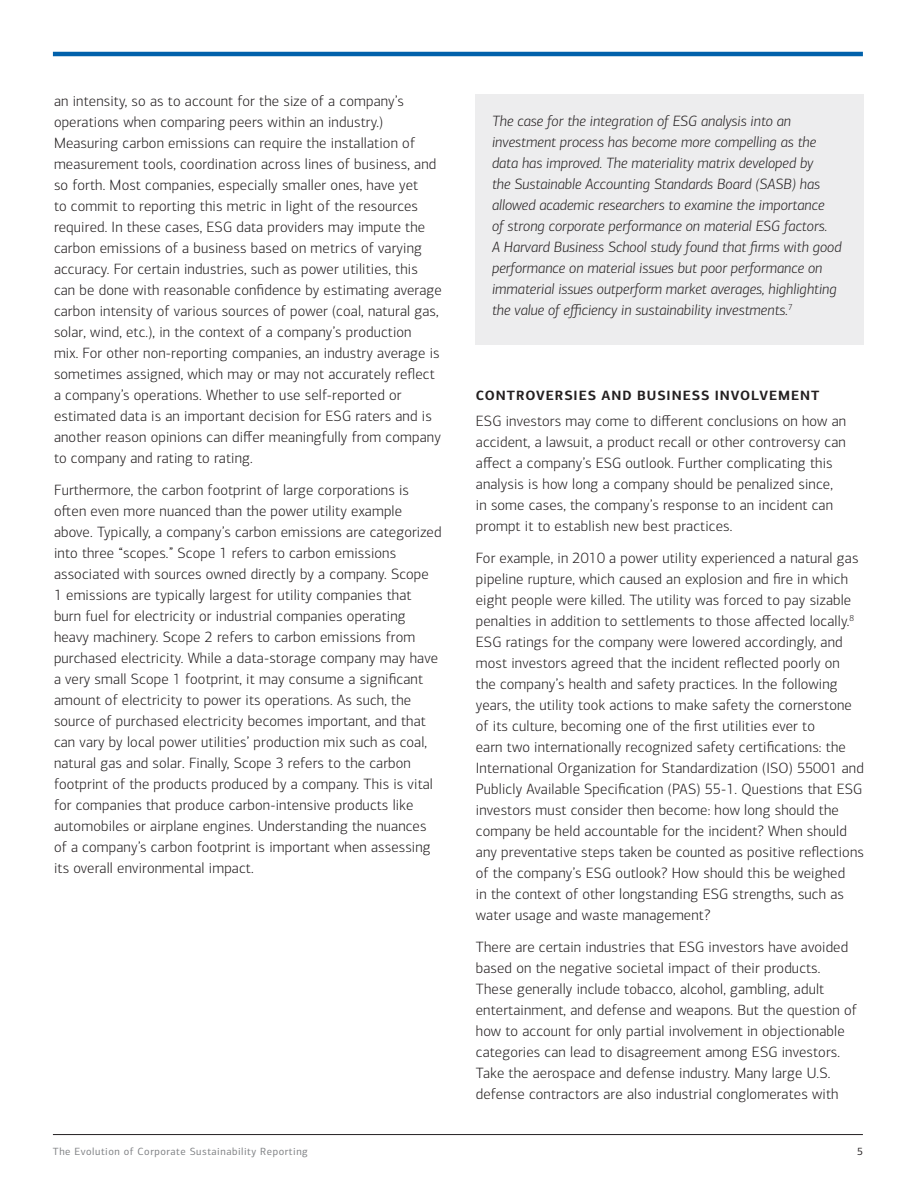
<style>
.page{position:relative;width:918px;height:1188px;background:#fff}
.page>*{position:absolute;margin:0;border:0;box-sizing:border-box;transform-origin:0 0}
.Body_Body_Copy{font:300 15px/21px "Connections";letter-spacing:.01em;color:#231f20}
.Body_copy__run-in_co{font:300 15px/21px "Connections";letter-spacing:.01em;color:#231f20}
.Body_Body_Copy-2{font:italic 300 15px/21px "Connections";color:#231f20}
.SUBTITLE{font:700 13.5px "Connections";letter-spacing:.07em;color:#231f20}
.t1{font:10.5px "Connections";letter-spacing:.05em;color:#808285}
.t2{font:10.5px "Connections";color:#231f20}
</style>
<div class="page">
<hr style="left:53px;top:52px;width:810px;height:4px;background:#0161ab">
<hr style="left:53px;top:1134px;width:810px;height:1px;background:#231f20">
<div style="left:476px;top:94px;width:388px;height:251px;background:#ededee"></div>
<p class="Body_copy__run-in_co" style="left:54px;top:90px;width:389px">an intensity, so as to account for the size of a company’s operations when comparing peers within an industry.)<br>Measuring carbon emissions can require the installation of measurement tools, coordination across lines of business, and so forth. Most companies, especially smaller ones, have yet<br>to commit to reporting this metric in light of the resources required. In these cases, ESG data providers may impute the carbon emissions of a business based on metrics of varying accuracy. For certain industries, such as power utilities, this can be done with reasonable confidence by estimating average carbon intensity of various sources of power (coal, natural gas, solar, wind, etc.), in the context of a company’s production<br>mix. For other non-reporting companies, an industry average is sometimes assigned, which may or may not accurately reflect a company’s operations. Whether to use self-reported or estimated data is an important decision for ESG raters and is another reason opinions can differ meaningfully from company to company and rating to rating.</p>
<p class="Body_Body_Copy" style="left:54px;top:479px;width:389px">Furthermore, the carbon footprint of large corporations is often even more nuanced than the power utility example above. Typically, a company’s carbon emissions are categorized into three “scopes.” Scope 1 refers to carbon emissions associated with sources owned directly by a company. Scope<br>1 emissions are typically largest for utility companies that burn fuel for electricity or industrial companies operating heavy machinery. Scope 2 refers to carbon emissions from purchased electricity. While a data-storage company may have a very small Scope 1 footprint, it may consume a significant amount of electricity to power its operations. As such, the source of purchased electricity becomes important, and that can vary by local power utilities’ production mix such as coal, natural gas and solar. Finally, Scope 3 refers to the carbon footprint of the products produced by a company. This is vital for companies that produce carbon-intensive products like automobiles or airplane engines. Understanding the nuances of a company’s carbon footprint is important when assessing its overall environmental impact.</p>
<p class="Body_Body_Copy-2" style="left:492px;top:111px;width:351px">The case for the integration of ESG analysis into an investment process has become more compelling as the data has improved. The materiality matrix developed by<br>the Sustainable Accounting Standards Board (SASB) has allowed academic researchers to examine the importance<br>of strong corporate performance on material ESG factors.<br>A Harvard Business School study found that firms with good performance on material issues but poor performance on immaterial issues outperform market averages, highlighting the value of efficiency in sustainability investments.<sup>7</sup></p>
<p class="SUBTITLE" style="left:476px;top:387px;width:345px">CONTROVERSIES AND BUSINESS INVOLVEMENT</p>
<p class="Body_Body_Copy" style="left:476px;top:411px;width:372px">ESG investors may come to different conclusions on how an accident, a lawsuit, a product recall or other controversy can affect a company’s ESG outlook. Further complicating this analysis is how long a company should be penalized since, in some cases, the company’s response to an incident can prompt it to establish new best practices.</p>
<p class="Body_Body_Copy" style="left:476px;top:548px;width:390px">For example, in 2010 a power utility experienced a natural gas pipeline rupture, which caused an explosion and fire in which eight people were killed. The utility was forced to pay sizable penalties in addition to settlements to those affected locally.<sup>8<br></sup>ESG ratings for the company were lowered accordingly, and most investors agreed that the incident reflected poorly on<br>the company’s health and safety practices. In the following years, the utility took actions to make safety the cornerstone of its culture, becoming one of the first utilities ever to<br>earn two internationally recognized safety certifications: the International Organization for Standardization (ISO) 55001 and Publicly Available Specification (PAS) 55-1. Questions that ESG investors must consider then become: how long should the company be held accountable for the incident? When should any preventative steps taken be counted as positive reflections of the company’s ESG outlook? How should this be weighed<br>in the context of other longstanding ESG strengths, such as water usage and waste management?</p>
<p class="Body_Body_Copy" style="left:476px;top:937px;width:383px">There are certain industries that ESG investors have avoided based on the negative societal impact of their products.<br>These generally include tobacco, alcohol, gambling, adult entertainment, and defense and weapons. But the question of how to account for only partial involvement in objectionable categories can lead to disagreement among ESG investors.<br>Take the aerospace and defense industry. Many large U.S. defense contractors are also industrial conglomerates with</p>
<p class="t1" style="left:53px;top:1145px;width:256px">The Evolution of Corporate Sustainability Reporting</p>
<p class="t2" style="left:857px;top:1145px;width:7px">5</p>
</div>
